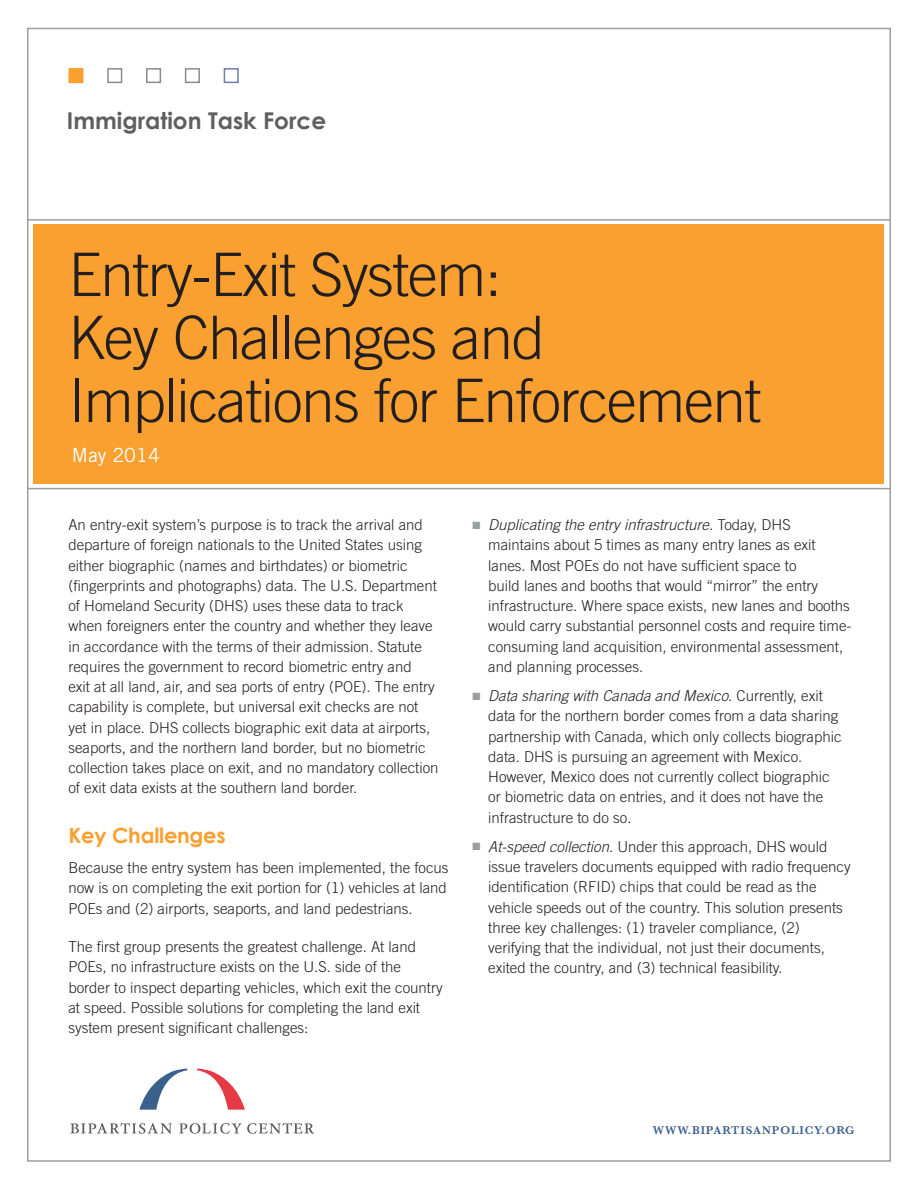
<style>
.page{position:relative;width:918px;height:1188px;background:#fff}
.page>*{position:absolute;margin:0;border:0;box-sizing:border-box;transform-origin:0 0}
.cover_headline{font:300 60px/63px "Trade Gothic";letter-spacing:-.025em;color:#231f20}
.Program_Name{font:700 23.1px "Century Gothic";color:#5f5f62}
.sub{font:700 21px "Century Gothic";letter-spacing:-.01em;color:#f9a030}
.Month_Year{font:19.5px "Trade Gothic";color:#fff}
.bullet{font:300 15px/20.2px "Trade Gothic";color:#231f20}
.body1st{font:300 15px/20.2px "Trade Gothic";color:#231f20}
.body{font:300 15px/20.2px "Trade Gothic";color:#231f20}
.body-2{font:600 11.7px "Baskerville";letter-spacing:.075em;color:#3a608c}
.s1{color:#989ea1}
.s2{font-style:italic}
</style>
<div class="page">
<div style="left:33px;top:225px;width:851px;height:259px;background:#f9a030"></div>
<svg style="left:70px;top:1123px;width:102px;height:11px"></svg>
<svg style="left:179px;top:1123px;width:135px;height:11px"></svg>
<svg style="left:197px;top:1069px;width:48px;height:41px"></svg>
<svg style="left:139px;top:1069px;width:48px;height:41px"></svg>
<hr style="left:28px;top:219px;width:862px;height:2px;background:#989ea1">
<hr style="left:28px;top:488px;width:862px;height:1px;background:#989ea1">
<svg style="left:68px;top:68px;width:16px;height:16px"></svg>
<svg style="left:107px;top:68px;width:16px;height:16px"></svg>
<svg style="left:146px;top:68px;width:16px;height:16px"></svg>
<svg style="left:184px;top:68px;width:16px;height:16px"></svg>
<svg style="left:223px;top:68px;width:16px;height:16px"></svg>
<p class="Program_Name" style="left:67px;top:106px;width:261px">Immigration Task Force</p>
<p class="cover_headline" style="left:68px;top:242px;width:694px">Entry-Exit System:<br>Key Challenges and<br>Implications for Enforcement</p>
<p class="Month_Year" style="left:72px;top:444px;width:90px">May 2014</p>
<p class="body1st" style="left:68px;top:515px;width:372px">An entry-exit system’s purpose is to track the arrival and departure of foreign nationals to the United States using either biographic (names and birthdates) or biometric (fingerprints and photographs) data. The U.S. Department of Homeland Security (DHS) uses these data to track when foreigners enter the country and whether they leave in accordance with the terms of their admission. Statute requires the government to record biometric entry and<br>exit at all land, air, and sea ports of entry (POE). The entry capability is complete, but universal exit checks are not yet in place. DHS collects biographic exit data at airports, seaports, and the northern land border, but no biometric collection takes place on exit, and no mandatory collection of exit data exists at the southern land border.</p>
<p class="sub" style="left:68px;top:823px;width:159px">Key Challenges</p>
<p class="body1st" style="left:68px;top:857px;width:382px;text-align:justify">Because the entry system has been implemented, the focus now is on completing the exit portion for (1) vehicles at land POEs and (2) airports, seaports, and land pedestrians.</p>
<p class="body" style="left:68px;top:936px;width:376px">The first group presents the greatest challenge. At land POEs, no infrastructure exists on the U.S. side of the border to inspect departing vehicles, which exit the country at speed. Possible solutions for completing the land exit system present significant challenges:</p>
<p class="bullet" style="left:488px;top:515px;width:365px;text-indent:-16px"><span class="s1">■</span> <span class="s2">Duplicating the entry infrastructure</span>. Today, DHS maintains about 5 times as many entry lanes as exit lanes. Most POEs do not have sufficient space to<br>build lanes and booths that would “mirror” the entry infrastructure. Where space exists, new lanes and booths would carry substantial personnel costs and require time&shy;consuming land acquisition, environmental assessment, and planning processes.</p>
<p class="bullet" style="left:488px;top:685px;width:355px;text-indent:-16px"><span class="s1">■</span> <span class="s2">Data sharing with Canada and Mexico</span>. Currently, exit data for the northern border comes from a data sharing partnership with Canada, which only collects biographic data. DHS is pursuing an agreement with Mexico.<br>However, Mexico does not currently collect biographic or biometric data on entries, and it does not have the infrastructure to do so.</p>
<p class="bullet" style="left:488px;top:836px;width:364px;text-indent:-16px"><span class="s1">■</span> <span class="s2">At-speed collection</span>. Under this approach, DHS would issue travelers documents equipped with radio frequency identification (RFID) chips that could be read as the vehicle speeds out of the country. This solution presents three key challenges: (1) traveler compliance, (2) verifying that the individual, not just their documents, exited the country, and (3) technical feasibility.</p>
<p class="body-2" style="left:653px;top:1122px;width:203px">WWW.BIPARTISANPOLICY.ORG</p>
</div>
